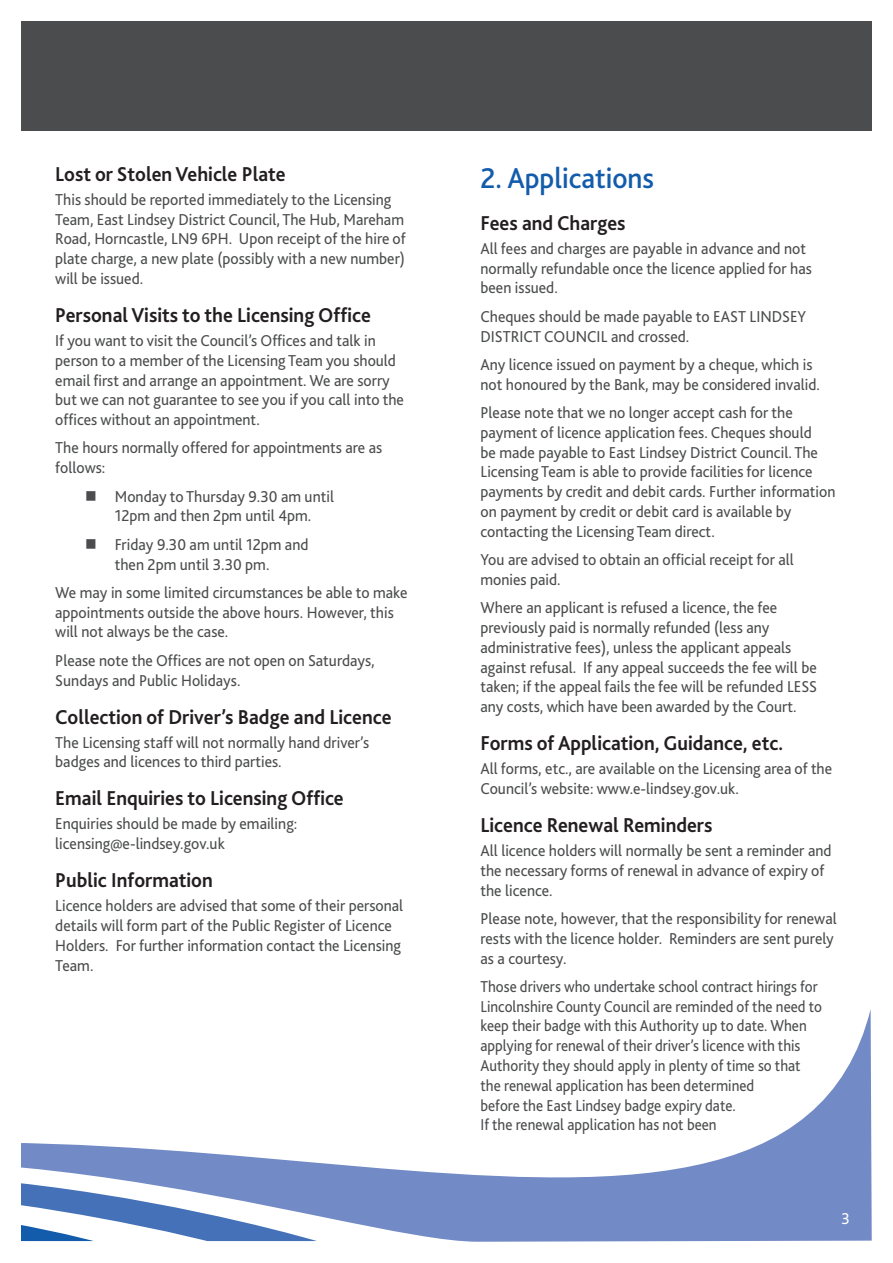
<style>
.page{position:relative;width:893px;height:1263px;background:#fff}
.page>*{position:absolute;margin:0;border:0;box-sizing:border-box;transform-origin:0 0}
.Blue_Heading{font:500 30px "Bliss";color:#135cab;scale:.95 1}
.Sub_Heading{font:700 21px "Bliss";color:#231f20;scale:.95 1}
.Body_Text{font:16.5px/19.8px "Bliss";color:#4b4c4d;scale:.95 1}
.Body_Text-2{font:16.5px/19.8px "Bliss";color:#4b4c4d;scale:.91 1}
.t1{font:16.5px "Bliss";color:#fff;scale:.95 1}
</style>
<div class="page">
<svg style="left:21px;top:1009px;width:851px;height:233px"></svg>
<svg style="left:21px;top:1098px;width:296px;height:143px"></svg>
<svg style="left:21px;top:1159px;width:73px;height:82px"></svg>
<div style="left:21px;top:21px;width:851px;height:110px;background:#4b4c4d"></div>
<p class="Sub_Heading" style="left:55px;top:161px;width:244px">Lost or Stolen Vehicle Plate</p>
<p class="Body_Text" style="left:55px;top:189px;width:370px">This should be reported immediately to the Licensing Team, East Lindsey District Council, The Hub, Mareham Road, Horncastle, LN9 6PH. Upon receipt of the hire of plate charge, a new plate (possibly with a new number) will be issued.</p>
<p class="Sub_Heading" style="left:55px;top:302px;width:334px">Personal Visits to the Licensing Office</p>
<p class="Body_Text" style="left:55px;top:331px;width:369px">If you want to visit the Council’s Offices and talk in person to a member of the Licensing Team you should email first and arrange an appointment. We are sorry but we can not guarantee to see you if you call into the offices without an appointment.</p>
<p class="Body_Text" style="left:55px;top:438px;width:346px">The hours normally offered for appointments are as follows:</p>
<p class="Body_Text" style="left:115px;top:486px;width:232px">Monday to Thursday 9.30 am until<br>12pm and then 2pm until 4pm.</p>
<p class="Body_Text" style="left:115px;top:534px;width:205px">Friday 9.30 am until 12pm and then 2pm until 3.30 pm.</p>
<p class="Body_Text" style="left:55px;top:582px;width:372px">We may in some limited circumstances be able to make appointments outside the above hours. However, this will not always be the case.</p>
<p class="Body_Text" style="left:55px;top:650px;width:338px">Please note the Offices are not open on Saturdays,<br>Sundays and Public Holidays.</p>
<p class="Sub_Heading" style="left:55px;top:703px;width:355px">Collection of Driver’s Badge and Licence</p>
<p class="Body_Text" style="left:55px;top:732px;width:332px">The Licensing staff will not normally hand driver’s badges and licences to third parties.</p>
<p class="Sub_Heading" style="left:55px;top:785px;width:305px">Email Enquiries to Licensing Office</p>
<p class="Body_Text" style="left:55px;top:814px;width:256px">Enquiries should be made by emailing: licensing@e-lindsey.gov.uk</p>
<p class="Sub_Heading" style="left:55px;top:867px;width:167px">Public Information</p>
<p class="Body_Text" style="left:55px;top:896px;width:368px">Licence holders are advised that some of their personal details will form part of the Public Register of Licence Holders. For further information contact the Licensing Team.</p>
<p class="Blue_Heading" style="left:480px;top:159px;width:184px">2. Applications</p>
<p class="Sub_Heading" style="left:480px;top:210px;width:154px">Fees and Charges</p>
<p class="Body_Text" style="left:480px;top:238px;width:350px">All fees and charges are payable in advance and not normally refundable once the licence applied for has been issued.</p>
<p class="Body_Text" style="left:480px;top:306px;width:344px">Cheques should be made payable to EAST LINDSEY<br>DISTRICT COUNCIL and crossed.</p>
<p class="Body_Text" style="left:480px;top:354px;width:359px">Any licence issued on payment by a cheque, which is not honoured by the Bank, may be considered invalid.</p>
<p class="Body_Text" style="left:480px;top:402px;width:375px">Please note that we no longer accept cash for the payment of licence application fees. Cheques should<br>be made payable to East Lindsey District Council. The Licensing Team is able to provide facilities for licence payments by credit and debit cards. Further information on payment by credit or debit card is available by contacting the Licensing Team direct.</p>
<p class="Body_Text" style="left:480px;top:550px;width:331px">You are advised to obtain an official receipt for all monies paid.</p>
<p class="Body_Text" style="left:480px;top:598px;width:356px">Where an applicant is refused a licence, the fee previously paid is normally refunded (less any administrative fees), unless the applicant appeals against refusal. If any appeal succeeds the fee will be taken; if the appeal fails the fee will be refunded LESS any costs, which have been awarded by the Court.</p>
<p class="Sub_Heading" style="left:480px;top:730px;width:320px">Forms of Application, Guidance, etc.</p>
<p class="Body_Text" style="left:480px;top:759px;width:372px">All forms, etc., are available on the Licensing area of the<br>Council’s website: www.e-lindsey.gov.uk.</p>
<p class="Sub_Heading" style="left:480px;top:812px;width:246px">Licence Renewal Reminders</p>
<p class="Body_Text" style="left:480px;top:841px;width:371px">All licence holders will normally be sent a reminder and the necessary forms of renewal in advance of expiry of the licence.</p>
<p class="Body_Text" style="left:480px;top:908px;width:377px">Please note, however, that the responsibility for renewal rests with the licence holder. Reminders are sent purely as a courtesy.</p>
<p class="Body_Text-2" style="left:480px;top:976px;width:377px">Those drivers who undertake school contract hirings for Lincolnshire County Council are reminded of the need to keep their badge with this Authority up to date. When applying for renewal of their driver’s licence with this Authority they should apply in plenty of time so that the renewal application has been determined<br>before the East Lindsey badge expiry date.<br>If the renewal application has not been</p>
<p class="t1" style="left:841px;top:1208px;width:10px">3</p>
</div>
